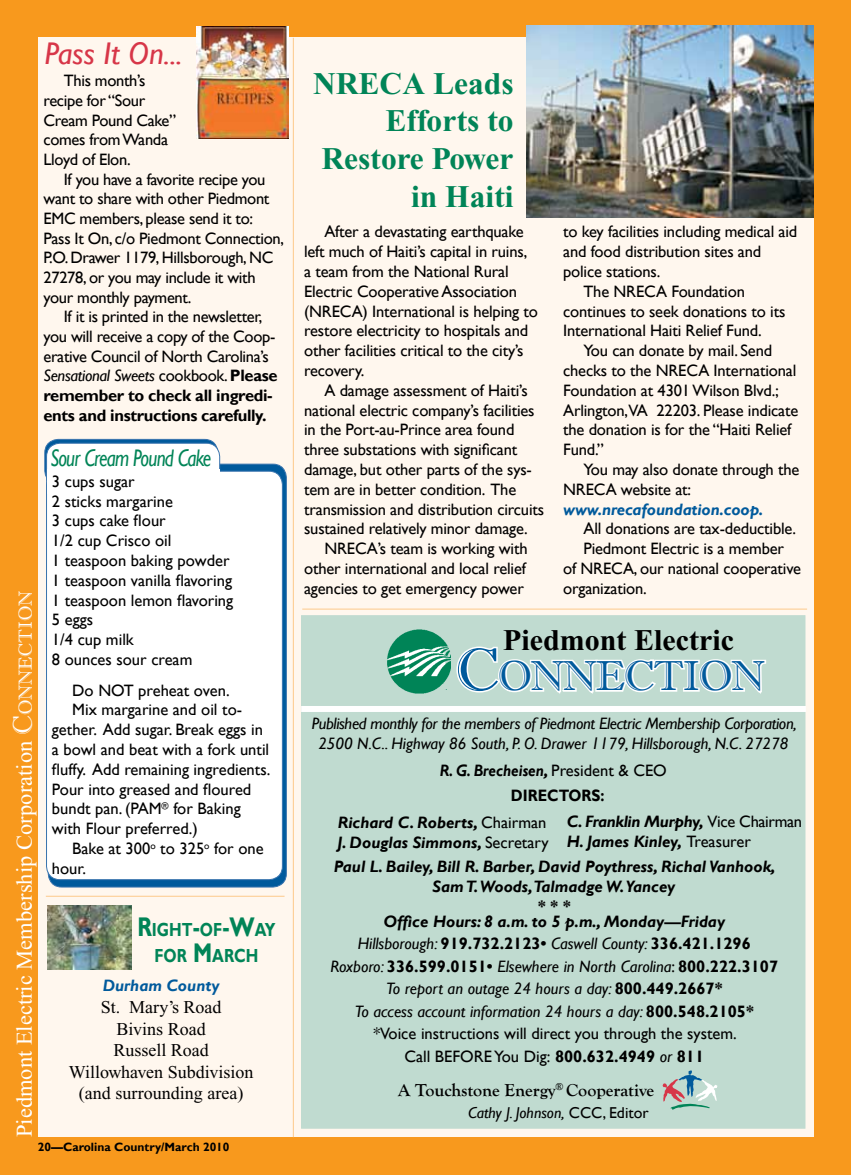
<style>
.page{position:relative;width:851px;height:1175px;background:#fff}
.page>*{position:absolute;margin:0;border:0;box-sizing:border-box;transform-origin:0 0}
.t1{font:42px "Imprint MT Shadow";letter-spacing:-.03em;color:#005a9c}
.t2{font:700 31.5px/37.8px "Times New Roman";color:#008457;text-align:right}
.t3{font:italic 31.35px "Gill Sans";color:#d73648}
.t4{font:700 30px "Times New Roman";color:#000}
.t5{font:italic 24px "Gill Sans";letter-spacing:-.04em;color:#008457;scale:.8 1}
.t6{font:22.5px "Times New Roman";color:#fff}
.t7{font:700 18.9px/25.8px "Gill Sans";color:#008457;text-align:center;scale:.8 1}
.t8{font:18px/21.6px "Times New Roman";color:#000;text-align:center}
.t9{font:700 18px "Goudy Old Style T";color:#000}
.t10{font:16.5px/19.8px "Gill Sans";letter-spacing:-.01em;color:#000}
.t11{font:italic 16.5px/22.5px "Gill Sans";color:#000;text-align:center}
.t12{font:italic 700 16.5px/19.8px "Gill Sans";color:#000;text-align:center}
.t13{font:italic 16.5px/19.8px "Gill Sans";letter-spacing:-.02em;color:#000;text-align:center}
.t14{font:italic 700 16.5px/19.8px "Gill Sans";letter-spacing:-.02em;color:#000}
.t15{font:italic 700 16.5px/25.3px "Gill Sans";color:#000;text-align:center;scale:.9 1}
.t16{font:italic 700 16.5px "Gill Sans";letter-spacing:-.01em;color:#005a9c}
.t17{font:italic 15.75px "Gill Sans";color:#000}
.t18{font:700 12px "Gill Sans";color:#000}
.s1{font-style:italic}
.s2{font-weight:700}
.s3{font-family:"Imprint MT Shadow";font-size:27px}
.s4{font-family:"Imprint MT Shadow";font-size:18.9px}
.s5{font-size:27px}
.s6{font-size:60px}
.s7{font-weight:400;font-style:normal}
.s8{font-style:normal}
.s9{font-weight:700;font-style:normal}
</style>
<div class="page">
<div style="left:0;top:0;width:850px;height:1174px;background:#f8991d"></div>
<div style="left:39px;top:38px;width:775px;height:1099px;background:#fff7ee"></div>
<div style="left:301px;top:615px;width:504px;height:513px;background:#c0dbd0"></div>
<div style="left:301px;top:706px;width:505px;height:6px;background:#fff"></div>
<img style="left:387px;top:629px;width:64px;height:64px">
<hr style="left:302px;top:608px;width:505px;height:1px;background:#fdc98a">
<hr style="left:293px;top:38px;width:1px;height:1099px;background:#fdc98a">
<img style="left:197px;top:26px;width:91px;height:112px">
<img style="left:47px;top:905px;width:85px;height:64px">
<svg style="left:662px;top:1070px;width:55px;height:39px"></svg>
<svg style="left:456px;top:646px;width:310px;height:48px"></svg>
<div style="left:48px;top:464px;width:238px;height:423px;background:#005a9c;border-radius:14px"></div>
<div style="left:45px;top:439px;width:173px;height:45px;background:#005a9c;border-radius:14px"></div>
<div style="left:44px;top:439px;width:174px;height:45px;border:1px solid #3974ae;border-radius:14px"></div>
<div style="left:47px;top:443px;width:173px;height:50px;background:#fff;border-radius:14px"></div>
<div style="left:46px;top:443px;width:174px;height:50px;border:1px solid #3974ae;border-radius:14px"></div>
<div style="left:46px;top:471px;width:236px;height:408px;background:#fff;border-radius:14px"></div>
<div style="left:46px;top:471px;width:237px;height:409px;border:1px solid #3974ae;border-radius:14px"></div>
<div style="left:47px;top:469px;width:172px;height:25px;background:#fff"></div>
<hr style="left:46px;top:896px;width:238px;height:1px;background:#fdc98a">
<img style="left:526px;top:26px;width:287px;height:192px">
<h3 class="t3" style="left:45px;top:35px;width:139px">Pass It On...</h3>
<p class="t10" style="left:43px;top:71px;width:134px;text-indent:20px">This month’s recipe for “Sour<br>Cream Pound Cake” comes from Wanda<br>Lloyd of Elon.</p>
<p class="t10" style="left:43px;top:170px;width:242px;text-indent:20px">If you have a favorite recipe you want to share with other Piedmont<br>EMC members, please send it to:<br>Pass It On, c/o Piedmont Connection,<br>P.O. Drawer 1179, Hillsborough, NC<br>27278, or you may include it with your monthly payment.</p>
<p class="t10" style="left:43px;top:307px;width:235px;text-indent:20px">If it is printed in the newsletter, you will receive a copy of the Coop&shy;erative Council of North Carolina’s <span class="s1">Sensational Sweets</span> cookbook. <span class="s2">Please remember to check all ingredi&shy;ents and instructions carefully.</span></p>
<h3 class="t6" style="left:12px;top:1137px;width:548px;rotate:-90deg">Piedmont Electric Membership Corporation <span class="s3">C</span><span class="s4">ONNECTION</span></h3>
<h3 class="t5" style="left:50px;top:443px;width:202px">Sour Cream Pound Cake</h3>
<p class="t10" style="left:52px;top:471px;width:183px">3 cups sugar<br>2 sticks margarine<br>3 cups cake flour<br>1/2 cup Crisco oil<br>1 teaspoon baking powder<br>1 teaspoon vanilla flavoring<br>1 teaspoon lemon flavoring<br>5 eggs<br>1/4 cup milk<br>8 ounces sour cream</p>
<p class="t10" style="left:72px;top:680px;width:159px">Do NOT preheat oven.</p>
<p class="t10" style="left:72px;top:700px;width:171px">Mix margarine and oil to-</p>
<p class="t10" style="left:52px;top:720px;width:213px">gether. Add sugar. Break eggs in</p>
<p class="t10" style="left:52px;top:740px;width:219px">a bowl and beat with a fork until</p>
<p class="t10" style="left:52px;top:759px;width:220px">fluffy. Add remaining ingredients.</p>
<p class="t10" style="left:52px;top:779px;width:201px">Pour into greased and floured</p>
<p class="t10" style="left:52px;top:799px;width:190px">bundt pan. (PAM<sup>®</sup> for Baking</p>
<p class="t10" style="left:52px;top:819px;width:147px">with Flour preferred.)</p>
<p class="t10" style="left:72px;top:839px;width:193px">Bake at 300<sup>o</sup> to 325<sup>o</sup> for one</p>
<p class="t10" style="left:52px;top:858px;width:36px">hour.</p>
<p class="t7" style="left:137px;top:917px;width:174px"><span class="s5">R</span>IGHT<span class="s5">-</span>OF<span class="s5">-W</span>AY<br>FOR <span class="s5">M</span>ARCH</p>
<p class="t16" style="left:103px;top:976px;width:118px">Durham County</p>
<p class="t8" style="left:69px;top:996px;width:186px">St. Mary’s Road<br>Bivins Road<br>Russell Road<br>Willowhaven Subdivision (and surrounding area)</p>
<p class="t18" style="left:38px;top:1139px;width:193px">20—Carolina Country/March 2010</p>
<h2 class="t2" style="left:313px;top:65px;width:202px">NRECA Leads<br>Efforts to<br>Restore Power in Haiti</h2>
<p class="t10" style="left:304px;top:222px;width:235px;text-indent:20px">After a devastating earthquake left much of Haiti’s capital in ruins, a team from the National Rural<br>Electric Cooperative Association (NRECA) International is helping to restore electricity to hospitals and other facilities critical to the city’s recovery.</p>
<p class="t10" style="left:324px;top:380px;width:205px">A damage assessment of Haiti’s</p>
<p class="t10" style="left:304px;top:400px;width:232px">national electric company’s facilities</p>
<p class="t10" style="left:304px;top:420px;width:212px">in the Port-au-Prince area found</p>
<p class="t10" style="left:304px;top:440px;width:215px">three substations with significant</p>
<p class="t10" style="left:304px;top:460px;width:229px">damage, but other parts of the sys-</p>
<p class="t10" style="left:304px;top:479px;width:214px">tem are in better condition. The</p>
<p class="t10" style="left:304px;top:499px;width:241px">transmission and distribution circuits</p>
<p class="t10" style="left:304px;top:519px;width:225px">sustained relatively minor damage.</p>
<p class="t10" style="left:324px;top:539px;width:205px">NRECA’s team is working with</p>
<p class="t10" style="left:304px;top:559px;width:223px">other international and local relief</p>
<p class="t10" style="left:304px;top:578px;width:221px">agencies to get emergency power</p>
<p class="t10" style="left:563px;top:222px;width:236px">to key facilities including medical aid</p>
<p class="t10" style="left:563px;top:242px;width:200px">and food distribution sites and</p>
<p class="t10" style="left:563px;top:262px;width:99px">police stations.</p>
<p class="t10" style="left:583px;top:281px;width:163px">The NRECA Foundation</p>
<p class="t10" style="left:563px;top:301px;width:224px">continues to seek donations to its</p>
<p class="t10" style="left:563px;top:321px;width:200px">International Haiti Relief Fund.</p>
<p class="t10" style="left:583px;top:341px;width:190px">You can donate by mail. Send</p>
<p class="t10" style="left:563px;top:361px;width:235px">checks to the NRECA International</p>
<p class="t10" style="left:563px;top:380px;width:217px">Foundation at 4301 Wilson Blvd.;</p>
<p class="t10" style="left:563px;top:400px;width:237px">Arlington,VA 22203. Please indicate</p>
<p class="t10" style="left:563px;top:420px;width:230px">the donation is for the “Haiti Relief</p>
<p class="t10" style="left:563px;top:440px;width:42px">Fund.”</p>
<p class="t10" style="left:583px;top:460px;width:217px">You may also donate through the</p>
<p class="t10" style="left:563px;top:479px;width:129px">NRECA website at:</p>
<p class="t16" style="left:563px;top:499px;width:202px">www.nrecafoundation.coop.</p>
<p class="t10" style="left:583px;top:519px;width:214px">All donations are tax-deductible.</p>
<p class="t10" style="left:583px;top:539px;width:202px">Piedmont Electric is a member</p>
<p class="t10" style="left:563px;top:559px;width:239px">of NRECA, our national cooperative</p>
<p class="t10" style="left:563px;top:578px;width:85px">organization.</p>
<h3 class="t4" style="left:503px;top:623px;width:232px">Piedmont Electric</h3>
<h1 class="t1" style="left:455px;top:651px;width:311px"><span class="s6">c</span>ONNECTION</h1>
<p class="t13" style="left:312px;top:714px;width:486px">Published monthly for the members of Piedmont Electric Membership Corporation,<br>2500 N.C.. Highway 86 South, P. O. Drawer 1179, Hillsborough, N.C. 27278</p>
<p class="t15" style="left:440px;top:758px;width:254px">R. G. Brecheisen, <span class="s7">President &amp; CEO<br></span><span class="s8">DIRECTORS:</span></p>
<p class="t14" style="left:566px;top:812px;width:237px">C. Franklin Murphy, <span class="s7">Vice Chairman<br></span>H. James Kinley, <span class="s7">Treasurer</span></p>
<p class="t12" style="left:334px;top:857px;width:443px">Paul L. Bailey, Bill R. Barber, David Poythress, Richal Vanhook,<br>Sam T. Woods,Talmadge W.Yancey<br>* * *</p>
<p class="t12" style="left:337px;top:812px;width:210px">Richard C. Roberts, <span class="s7">Chairman</span></p>
<p class="t12" style="left:337px;top:833px;width:213px">J. Douglas Simmons, <span class="s7">Secretary</span></p>
<p class="t11" style="left:330px;top:910px;width:449px"><span class="s2">Office Hours: 8 a.m. to 5 p.m., Monday—Friday<br></span>Hillsborough: <span class="s9">919.732.2123</span><span class="s2">•</span> Caswell County: <span class="s9">336.421.1296<br></span>Roxboro: <span class="s9">336.599.0151•</span> Elsewhere in North Carolina<span class="s8">:</span> <span class="s9">800.222.3107<br></span>To report an outage 24 hours a day: <span class="s9">800.449.2667*<br></span>To access account information 24 hours a day: <span class="s9">800.548.2105*<br></span><span class="s8">*Voice instructions will direct you through the system.<br>Call BEFORE You Dig:</span> <span class="s9">800.632.4949</span> or <span class="s9">811</span></p>
<p class="t9" style="left:398px;top:1079px;width:257px">A Touchstone Energy<sup>®</sup> Cooperative</p>
<p class="t17" style="left:468px;top:1103px;width:182px">Cathy J. Johnson, <span class="s8">CCC, Editor</span></p>
</div>
